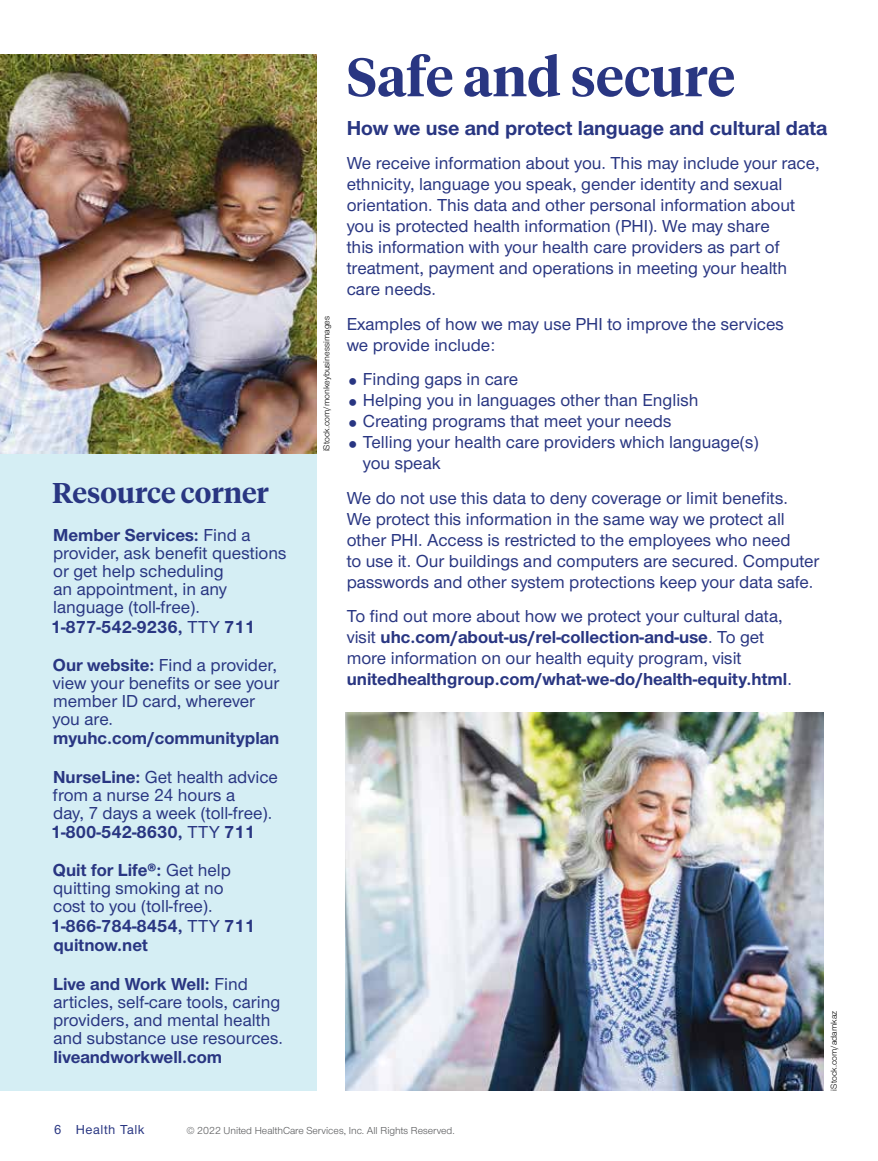
<style>
.page{position:relative;width:878px;height:1161px;background:#fff}
.page>*{position:absolute;margin:0;border:0;box-sizing:border-box;transform-origin:0 0}
.Hed_serif_primary_AM{font:600 54px "UHC Serif Headline";color:#293682}
.Summary_allnested_2{font:600 28.5px "UHC Serif Headline";color:#293682}
.Deck_AMC{font:700 21px "UHC Sans";color:#293682}
.Sans_no_indent_AMC{font:500 18px/21px "UHC Sans";color:#293682}
.Summary_allnested_2-2{font:500 18px/18.3px "UHC Sans";color:#293682}
.Folio_V_AMC{font:500 13.5px "UHC Sans";letter-spacing:.04em;color:#293682}
.Legal_language_AMC{font:10.5px "UHC Sans";color:#58595b}
.Legal_language_AMC-2{font:9px "UHC Sans";color:#000}
.s1{font-weight:700}
</style>
<div class="page">
<div style="left:0;top:54px;width:316px;height:1037px;background:#d5eef4"></div>
<img style="left:0;top:54px;width:316px;height:400px">
<img style="left:345px;top:712px;width:478px;height:379px">
<p class="Summary_allnested_2" style="left:52px;top:473px;width:218px">Resource corner</p>
<p class="Summary_allnested_2-2" style="left:51px;top:525px;width:237px"><span class="s1">Member Services:</span> Find a provider, ask benefit questions or get help scheduling<br>an appointment, in any language (toll-free).<br><span class="s1">1-877-542-9236,</span> TTY <span class="s1">711</span></p>
<p class="Summary_allnested_2-2" style="left:53px;top:655px;width:228px"><span class="s1">Our website:</span> Find a provider, view your benefits or see your member ID card, wherever you are. <span class="s1">myuhc.com/communityplan</span></p>
<p class="Summary_allnested_2-2" style="left:51px;top:767px;width:229px"><span class="s1">NurseLine:</span> Get health advice from a nurse 24 hours a<br>day, 7 days a week (toll-free).<br><span class="s1">1-800-542-8630,</span> TTY <span class="s1">711</span></p>
<p class="Summary_allnested_2-2" style="left:51px;top:860px;width:206px;line-height:18.8px"><span class="s1">Quit for Life®:</span> Get help quitting smoking at no cost to you (toll-free).<br><span class="s1">1-866-784-8454,</span> TTY <span class="s1">711 quitnow.net</span></p>
<p class="Summary_allnested_2-2" style="left:53px;top:974px;width:231px"><span class="s1">Live and Work Well:</span> Find articles, self-care tools, caring providers, and mental health and substance use resources. <span class="s1">liveandworkwell.com</span></p>
<p class="Legal_language_AMC-2" style="left:320px;top:451px;width:137px;rotate:-90deg">iStock.com/monkeybusinessimages</p>
<p class="Hed_serif_primary_AM" style="left:346px;top:40px;width:390px">Safe and secure</p>
<p class="Deck_AMC" style="left:346px;top:114px;width:482px">How we use and protect language and cultural data</p>
<p class="Sans_no_indent_AMC" style="left:346px;top:152px;width:474px">We receive information about you. This may include your race, ethnicity, language you speak, gender identity and sexual orientation. This data and other personal information about you is protected health information (PHI). We may share<br>this information with your health care providers as part of treatment, payment and operations in meeting your health care needs.</p>
<p class="Sans_no_indent_AMC" style="left:346px;top:313px;width:439px">Examples of how we may use PHI to improve the services we provide include:</p>
<p class="Sans_no_indent_AMC" style="left:363px;top:368px;width:157px">Finding gaps in care</p>
<p class="Sans_no_indent_AMC" style="left:363px;top:389px;width:337px">Helping you in languages other than English</p>
<p class="Sans_no_indent_AMC" style="left:363px;top:410px;width:310px">Creating programs that meet your needs</p>
<p class="Sans_no_indent_AMC" style="left:363px;top:431px;width:397px">Telling your health care providers which language(s) you speak</p>
<p class="Sans_no_indent_AMC" style="left:346px;top:487px;width:474px">We do not use this data to deny coverage or limit benefits.<br>We protect this information in the same way we protect all other PHI. Access is restricted to the employees who need<br>to use it. Our buildings and computers are secured. Computer passwords and other system protections keep your data safe.</p>
<p class="Sans_no_indent_AMC" style="left:346px;top:605px;width:446px">To find out more about how we protect your cultural data, visit <span class="s1">uhc.com/about-us/rel-collection-and-use</span>. To get more information on our health equity program, visit <span class="s1">unitedhealthgroup.com/what-we-do/health-equity.html</span>.</p>
<p class="Legal_language_AMC-2" style="left:827px;top:1091px;width:81px;rotate:-90deg">iStock.com/adamkaz</p>
<p class="Folio_V_AMC" style="left:54px;top:1120px;width:92px">6 Health Talk</p>
<p class="Legal_language_AMC" style="left:186px;top:1124px;width:270px">© 2022 United HealthCare Services, Inc. All Rights Reserved.</p>
</div>
